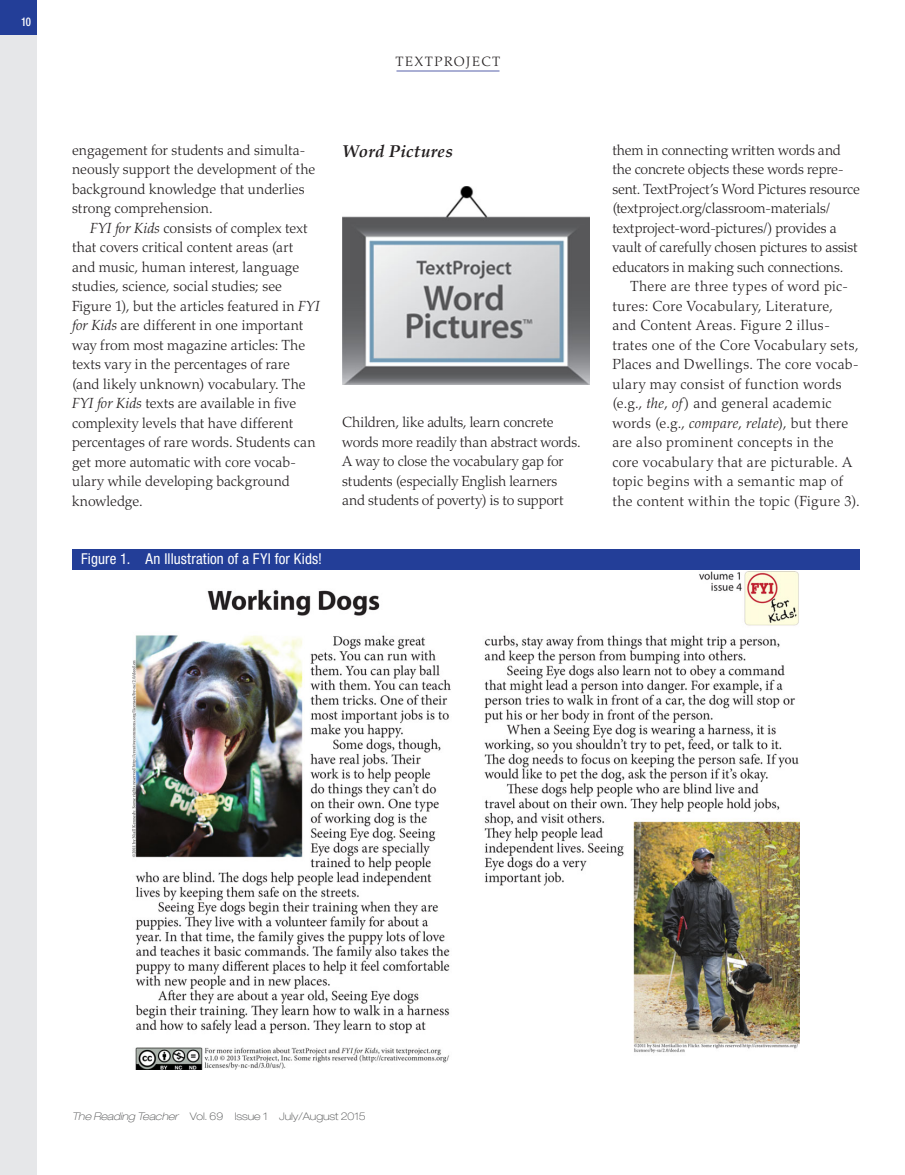
<style>
.page{position:relative;width:905px;height:1175px;background:#fff}
.page>*{position:absolute;margin:0;border:0;box-sizing:border-box;transform-origin:0 0}
.t1{font:italic 700 17.25px "Palatino LT Std";letter-spacing:.015em;color:#231f20}
.t2{font:condensed 15px "Helvetica Neue LT Std";letter-spacing:.01em;color:#fff}
.t3{font:300 14.7px/19.5px "Palatino LT Std";letter-spacing:.005em;color:#231f20}
.t4{font:300 13.5px "Palatino LT Std";letter-spacing:.135em;color:#231f20}
.t5{font:500 condensed 12px "Helvetica Neue LT Std";color:#fff;scale:.9 1}
.t6{font:100 expanded 10.5px "Helvetica Neue LT Std";color:#4b4c4d}
.s1{font-style:italic}
</style>
<div class="page">
<hr style="left:396px;top:71px;width:103px;height:1px;background:#5660ab">
<div style="left:0;top:0;width:36px;height:1174px;background:#e6e7e9"></div>
<div style="left:0;top:0;width:36px;height:34px;background:#233e98"></div>
<img style="left:342px;top:187px;width:247px;height:198px">
<img style="left:132px;top:572px;width:667px;height:497px">
<div style="left:72px;top:549px;width:788px;height:20px;background:#233e98"></div>
<p class="t5" style="left:21px;top:17px;width:13px">10</p>
<p class="t4" style="left:396px;top:56px;width:106px">TEXTPROJECT</p>
<p class="t3" style="left:72px;top:142px;width:245px">engagement for students and simulta&shy;neously support the development of the background knowledge that underlies strong comprehension.</p>
<p class="t3" style="left:72px;top:220px;width:249px;text-indent:18px"><span class="s1">FYI for Kids</span> consists of complex text that covers critical content areas (art and music, human interest, language studies, science, social studies; see Figure 1 ), but the articles featured in <span class="s1">FYI for Kids</span> are different in one important way from most magazine articles: The texts vary in the percentages of rare (and likely unknown) vocabulary. The <span class="s1">FYI for Kids</span> texts are available in five complexity levels that have different percentages of rare words. Students can get more automatic with core vocab&shy;ulary while developing background knowledge.</p>
<p class="t2" style="left:81px;top:553px;width:242px">Figure 1 . An Illustration of a FYI for Kids!</p>
<p class="t1" style="left:342px;top:144px;width:112px">Word Pictures</p>
<p class="t3" style="left:342px;top:414px;width:240px">Children, like adults, learn concrete words more readily than abstract words.<br>A way to close the vocabulary gap for students (especially English learners and students of poverty) is to support</p>
<p class="t3" style="left:612px;top:142px;width:249px">them in connecting written words and the concrete objects these words repre&shy;sent. TextProject ’ s Word Pictures resource (textproject.org/classroom- materials/ textproject- word- pictures/) provides a vault of carefully chosen pictures to assist educators in making such connections.</p>
<p class="t3" style="left:612px;top:278px;width:249px;text-indent:18px">There are three types of word pic&shy;tures: Core Vocabulary, Literature, and Content Areas. Figure 2 illus&shy;trates one of the Core Vocabulary sets, Places and Dwellings. The core vocab&shy;ulary may consist of function words (e.g., <span class="s1">the</span>, <span class="s1">of</span>) and general academic words (e.g., <span class="s1">compare</span>, <span class="s1">relate</span>), but there are also prominent concepts in the core vocabulary that are picturable. A topic begins with a semantic map of the content within the topic (Figure 3).</p>
<p class="t6" style="left:72px;top:1112px;width:295px"><span class="s1">The Reading Teacher</span> Vol. 69 Issue 1 July/August 2015</p>
</div>
